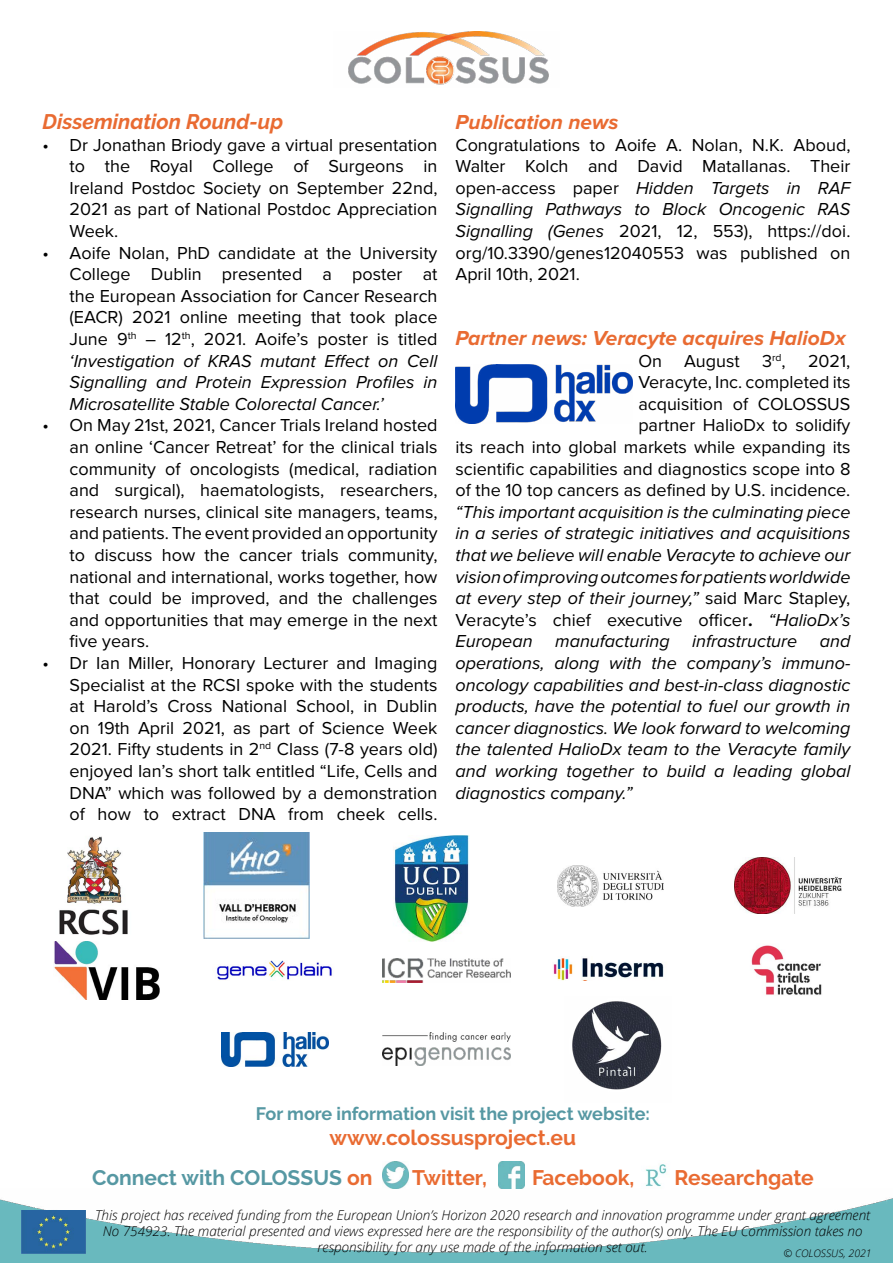
<style>
.page{position:relative;width:893px;height:1263px;background:#fff}
.page>*{position:absolute;margin:0;border:0;box-sizing:border-box;transform-origin:0 0}
.t1{font:700 21px/39.9px "Raleway";color:#e96b32}
.t2{font:italic 700 21px "Proxima Nova";color:#e96b32}
.t3{font:italic 700 21px "Raleway";color:#e96b32}
.t4{font:18px/21.6px "Proxima Nova";color:#000;text-align:justify}
.t5{font:italic 18px/21.6px "Proxima Nova";color:#000;text-align:justify}
.t6{font:700 18px "Raleway";color:#5698a3}
.t7{font:italic 300 13.5px/16.2px "Open Sans";color:#000;text-align:center}
.t8{font:italic 300 10.5px "Open Sans";color:#000}
.s1{font-style:italic}
.s2{font-style:normal}
.s3{font-weight:700;font-style:normal}
.s4{color:#5698a3}
</style>
<div class="page">
<img style="left:455px;top:364px;width:177px;height:60px">
<img style="left:0;top:1198px;width:893px;height:65px">
<img style="left:217px;top:960px;width:115px;height:20px">
<img style="left:53px;top:942px;width:106px;height:57px">
<img style="left:383px;top:958px;width:127px;height:25px">
<img style="left:553px;top:958px;width:111px;height:22px">
<img style="left:751px;top:945px;width:71px;height:50px">
<img style="left:222px;top:1032px;width:106px;height:34px">
<img style="left:383px;top:1033px;width:127px;height:33px">
<img style="left:572px;top:1001px;width:90px;height:89px">
<img style="left:498px;top:1162px;width:27px;height:26px">
<img style="left:382px;top:1162px;width:27px;height:26px">
<img style="left:645px;top:1164px;width:22px;height:23px">
<img style="left:21px;top:1210px;width:64px;height:43px">
<img style="left:348px;top:31px;width:201px;height:54px">
<img style="left:203px;top:833px;width:107px;height:105px">
<img style="left:59px;top:836px;width:69px;height:99px">
<img style="left:558px;top:865px;width:106px;height:41px">
<img style="left:735px;top:858px;width:106px;height:55px">
<img style="left:394px;top:835px;width:76px;height:107px">
<p class="t3" style="left:43px;top:109px;width:242px">Dissemination Round-up</p>
<p class="t4" style="left:70px;top:134px;width:369px;text-indent:-27px">• Dr Jonathan Briody gave a virtual presentation to the Royal College of Surgeons in Ireland Postdoc Society on September 22nd, 2021 as part of National Postdoc Appreciation Week.</p>
<p class="t4" style="left:70px;top:242px;width:369px;text-indent:-27px">• Aoife Nolan, PhD candidate at the University College Dublin presented a poster at the European Association for Cancer Research (EACR) 2021 online meeting that took place June 9<sup>th</sup> – 12<sup>th</sup>, 2021. Aoife’s poster is titled <span class="s1">‘Investigation of KRAS mutant Effect on Cell Signalling and Protein Expression Profiles in Microsatellite Stable Colorectal Cancer.’</span></p>
<p class="t4" style="left:70px;top:415px;width:369px;text-indent:-27px">• On May 21st, 2021, Cancer Trials Ireland hosted an online ‘Cancer Retreat’ for the clinical trials community of oncologists (medical, radiation and surgical), haematologists, researchers, research nurses, clinical site managers, teams, and patients. The event provided an opportunity to discuss how the cancer trials community, national and international, works together, how that could be improved, and the challenges and opportunities that may emerge in the next five years.</p>
<p class="t4" style="left:70px;top:652px;width:369px;text-indent:-27px">• Dr Ian Miller, Honorary Lecturer and Imaging Specialist at the RCSI spoke with the students at Harold’s Cross National School, in Dublin on 19th April 2021, as part of Science Week 2021. Fifty students in 2<sup>nd</sup> Class (7-8 years old) enjoyed Ian’s short talk entitled “Life, Cells and DNA” which was followed by a demonstration of how to extract DNA from cheek cells.</p>
<p class="t2" style="left:455px;top:110px;width:164px">Publication news</p>
<p class="t4" style="left:455px;top:134px;width:396px">Congratulations to Aoife A. Nolan, N.K. Aboud, Walter Kolch and David Matallanas. Their open-access paper <span class="s1">Hidden Targets in RAF Signalling Pathways to Block Oncogenic RAS Signalling (Genes</span> 2021, 12, 553), https://doi. org/10.3390/genes12040553 was published on April 10th, 2021.</p>
<p class="t2" style="left:455px;top:326px;width:392px">Partner news: Veracyte acquires HalioDx</p>
<p class="t4" style="left:455px;top:350px;width:396px;text-align:right">On August 3<sup>rd</sup>, 2021,<br>Veracyte, Inc. completed its<br>acquisition of COLOSSUS<br>partner HalioDx to solidify<br>its reach into global markets while expanding its scientific capabilities and diagnostics scope into 8 of the 10 top cancers as defined by U.S. incidence.</p>
<p class="t5" style="left:455px;top:502px;width:396px">“This important acquisition is the culminating piece in a series of strategic initiatives and acquisitions that we believe will enable Veracyte to achieve our vision of improving outcomes for patients worldwide at every step of their journey,” <span class="s2">said Marc Stapley, Veracyte’s chief executive officer</span><span class="s3">.</span> “HalioDx’s European</p>
<p class="t5" style="left:555px;top:631px;width:116px">manufacturing</p>
<p class="t5" style="left:692px;top:631px;width:107px">infrastructure</p>
<p class="t5" style="left:455px;top:631px;width:396px;text-indent:364px">and operations, along with the company’s immuno&shy;oncology capabilities and best-in-class diagnostic products, have the potential to fuel our growth in cancer diagnostics. We look forward to welcoming the talented HalioDx team to the Veracyte family and working together to build a leading global diagnostics company.”</p>
<p class="t6" style="left:256px;top:1103px;width:396px">For more information visit the project website:</p>
<p class="t1" style="left:92px;top:1118px;width:486px;text-indent:238px">www.colossusproject.eu<br><span class="s4">Connect with COLOSSUS</span> on</p>
<p class="t1" style="left:412px;top:1158px;width:76px">Twitter,</p>
<p class="t1" style="left:532px;top:1158px;width:103px">Facebook,</p>
<p class="t1" style="left:675px;top:1158px;width:141px">Researchgate</p>
<p class="t7" style="left:95px;top:1206px;width:777px">This project has received funding from the European Union’s Horizon 2020 research and innovation programme under grant agreement<br>No 754923. The material presented and views expressed here are the responsibility of the author(s) only. The EU Commission takes no responsibility for any use made of the information set out.</p>
<p class="t8" style="left:783px;top:1246px;width:90px">© COLOSSUS, 2021</p>
</div>
